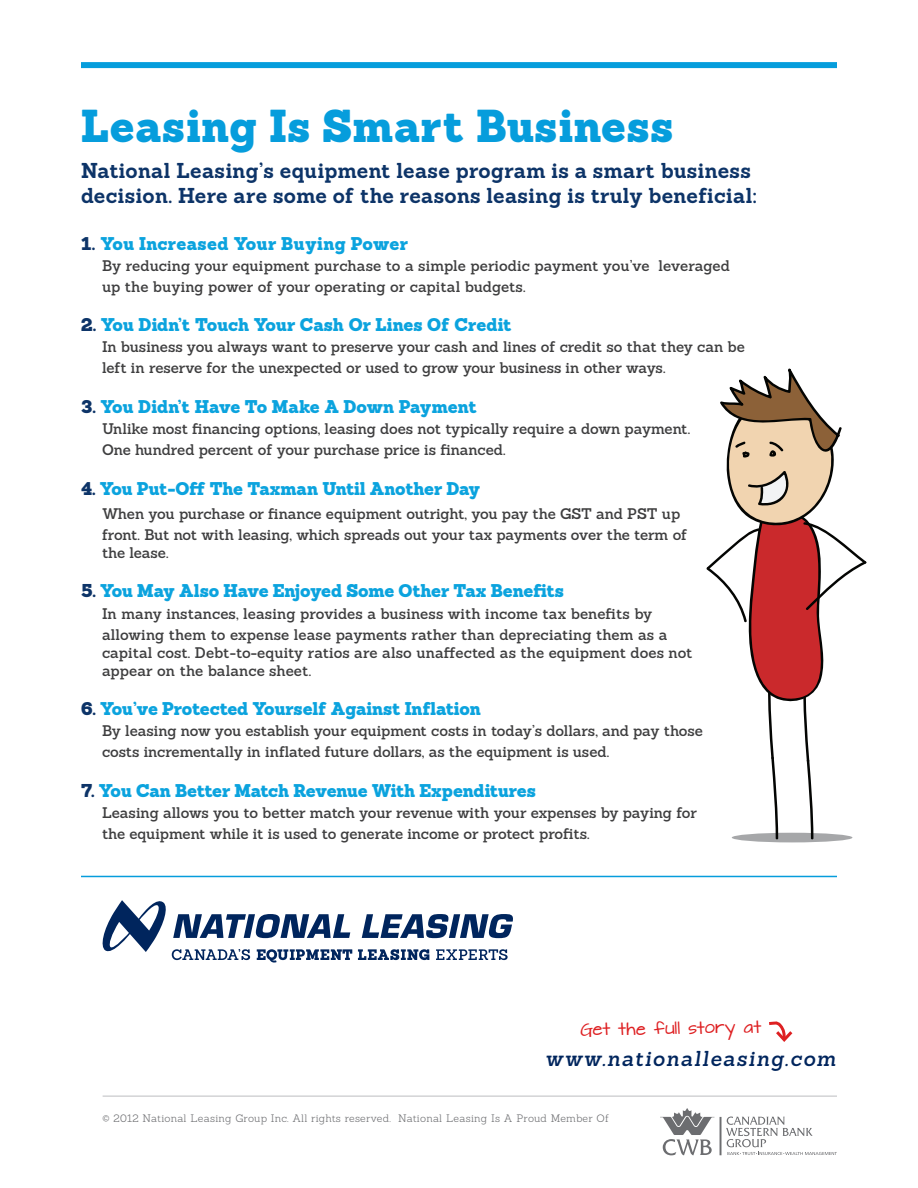
<style>
.page{position:relative;width:918px;height:1188px;background:#fff}
.page>*{position:absolute;margin:0;border:0;box-sizing:border-box;transform-origin:0 0}
.t1{font:900 45px "Sanchez";letter-spacing:.02em;color:#069ddc}
.t2{font:700 21px/25.2px "Sanchez";letter-spacing:.015em;color:#0d3468}
.t3{font:italic 600 21px "Sanchez";letter-spacing:.07em;color:#00255d}
.t4{font:900 18px "Sanchez";letter-spacing:-.005em;color:#0ba3de}
.t5{font:900 18px "Sanchez";letter-spacing:.015em;color:#0ba3de}
.t6{font:600 15px/21px "Sanchez";letter-spacing:-.005em;color:#3e3e3f}
.t7{font:15px "Architects Daughter";color:#de2022}
.t8{font:300 10.5px "Sanchez";letter-spacing:.02em;color:#6c6d70}
.s1{color:#0d3468}
</style>
<div class="page">
<hr style="left:103px;top:1096px;width:734px;height:1px;background:#bcbdc0">
<svg style="left:769px;top:1021px;width:24px;height:21px"></svg>
<div style="left:732px;top:833px;width:120px;height:9px;background:#a6a7a9;border-radius:50%"></div>
<svg style="left:706px;top:368px;width:161px;height:472px"></svg>
<div style="left:81px;top:62px;width:756px;height:6px;background:#069ddc"></div>
<hr style="left:81px;top:876px;width:756px;height:1px;background:#069ddc">
<svg style="left:103px;top:900px;width:410px;height:63px"></svg>
<svg style="left:660px;top:1108px;width:54px;height:47px"></svg>
<hr style="left:720px;top:1117px;width:2px;height:38px;background:#6c6d70">
<svg style="left:726px;top:1117px;width:111px;height:38px"></svg>
<h1 class="t1" style="left:81px;top:93px;width:594px">Leasing Is Smart Business</h1>
<h2 class="t2" style="left:81px;top:158px;width:677px">National Leasing’s equipment lease program is a smart business decision. Here are some of the reasons leasing is truly beneficial:</h2>
<p class="t5" style="left:81px;top:230px;width:328px"><span class="s1">1.</span> You Increased Your Buying Power</p>
<p class="t6" style="left:102px;top:255px;width:630px">By reducing your equipment purchase to a simple periodic payment you’ve leveraged up the buying power of your operating or capital budgets.</p>
<p class="t4" style="left:81px;top:312px;width:432px"><span class="s1">2.</span> You Didn’t Touch Your Cash Or Lines Of Credit</p>
<p class="t6" style="left:102px;top:336px;width:644px">In business you always want to preserve your cash and lines of credit so that they can be left in reserve for the unexpected or used to grow your business in other ways.</p>
<p class="t4" style="left:81px;top:394px;width:397px"><span class="s1">3.</span> You Didn’t Have To Make A Down Payment</p>
<p class="t6" style="left:102px;top:418px;width:590px">Unlike most financing options, leasing does not typically require a down payment.<br>One hundred percent of your purchase price is financed.</p>
<p class="t4" style="left:81px;top:475px;width:401px"><span class="s1">4.</span> You Put-Off The Taxman Until Another Day</p>
<p class="t6" style="left:102px;top:503px;width:587px">When you purchase or finance equipment outright, you pay the GST and PST up front. But not with leasing, which spreads out your tax payments over the term of</p>
<p class="t6" style="left:102px;top:542px;width:68px">the lease.</p>
<p class="t4" style="left:81px;top:578px;width:484px"><span class="s1">5.</span> You May Also Have Enjoyed Some Other Tax Benefits</p>
<p class="t6" style="left:102px;top:603px;width:567px">In many instances, leasing provides a business with income tax benefits by allowing them to expense lease payments rather than depreciating them as a</p>
<p class="t6" style="left:102px;top:643px;width:592px;line-height:18px">capital cost. Debt-to-equity ratios are also unaffected as the equipment does not appear on the balance sheet.</p>
<p class="t4" style="left:81px;top:696px;width:401px"><span class="s1">6.</span> You’ve Protected Yourself Against Inflation</p>
<p class="t6" style="left:102px;top:720px;width:603px">By leasing now you establish your equipment costs in today’s dollars, and pay those costs incrementally in inflated future dollars, as the equipment is used.</p>
<p class="t4" style="left:81px;top:778px;width:457px"><span class="s1">7.</span> You Can Better Match Revenue With Expenditures</p>
<p class="t6" style="left:102px;top:802px;width:596px">Leasing allows you to better match your revenue with your expenses by paying for the equipment while it is used to generate income or protect profits.</p>
<p class="t7" style="left:580px;top:1019px;width:183px;rotate:-1deg">Get the full story at</p>
<h2 class="t3" style="left:545px;top:1044px;width:292px">www.nationalleasing.com</h2>
<p class="t8" style="left:103px;top:1112px;width:508px">© 2012 National Leasing Group Inc. All rights reserved. National Leasing Is A Proud Member Of</p>
</div>
